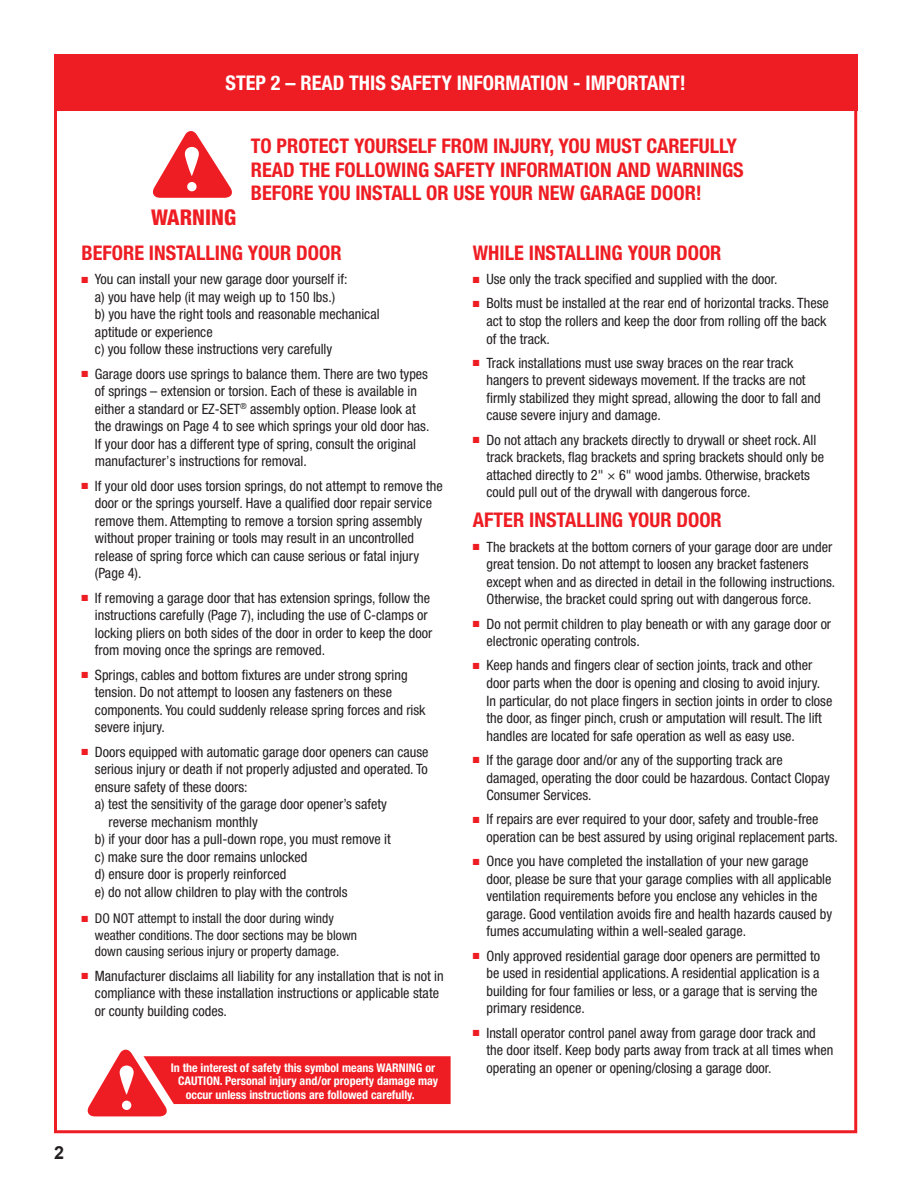
<style>
.page{position:relative;width:918px;height:1188px;background:#fff}
.page>*{position:absolute;margin:0;border:0;box-sizing:border-box;transform-origin:0 0}
.t1{font:93.6px "GDWARNING";color:#ee1d23}
.t2{font:800 condensed 21.75px "Helvetica Neue";color:#ee1d23}
.t3{font:700 condensed 20.25px/23.2px "Helvetica Neue";color:#ee1d23}
.t4{font:700 condensed 20.25px "Helvetica Neue";color:#fff}
.t5{font:700 18px "Arial";color:#231f20}
.t6{font:condensed 14.25px/17.5px "Helvetica Neue";color:#231f20}
.t7{font:condensed 13.5px/16.5px "Helvetica Neue";color:#231f20}
.t8{font:700 condensed 12px/13.5px "Helvetica Neue";color:#fff;text-align:right}
.s1{color:#ee1d23}
.s2{font-weight:300;font-stretch:normal}
</style>
<div class="page">
<svg style="left:144px;top:1056px;width:307px;height:48px;background:#ee292e"></svg>
<div style="left:54px;top:54px;width:803px;height:56px;background:#ee1d23"></div>
<p class="t5" style="left:54px;top:1141px;width:12px">2</p>
<h3 class="t4" style="left:226px;top:71px;width:462px">STEP 2 – READ THIS SAFETY INFORMATION - IMPORTANT!</h3>
<h1 class="t1" style="left:146px;top:111px;width:95px">!</h1>
<h2 class="t2" style="left:151px;top:204px;width:87px">WARNING</h2>
<h3 class="t3" style="left:251px;top:134px;width:495px">TO PROTECT YOURSELF FROM INJURY, YOU MUST CAREFULLY<br>READ THE FOLLOWING SAFETY INFORMATION AND WARNINGS<br>BEFORE YOU INSTALL OR USE YOUR NEW GARAGE DOOR!</h3>
<h3 class="t3" style="left:81px;top:241px;width:262px">BEFORE INSTALLING YOUR DOOR</h3>
<p class="t6" style="left:95px;top:270px;width:286px;text-indent:-14px"><span class="s1">■</span> You can install your new garage door yourself if:<br>a) you have help (it may weigh up to 150 lbs.)<br>b) you have the right tools and reasonable mechanical aptitude or experience<br>c) you follow these instructions very carefully</p>
<p class="t6" style="left:95px;top:365px;width:336px;text-indent:-14px"><span class="s1">■</span> Garage doors use springs to balance them. There are two types of springs – extension or torsion. Each of these is available in either a standard or EZ-SET<sup>®</sup> assembly option. Please look at the drawings on Page 4 to see which springs your old door has.<br>If your door has a different type of spring, consult the original manufacturer<span class="s2">’</span>s instructions for removal.</p>
<p class="t6" style="left:95px;top:477px;width:349px;text-indent:-14px"><span class="s1">■</span> If your old door uses torsion springs, do not attempt to remove the door or the springs yourself. Have a qualified door repair service remove them. Attempting to remove a torsion spring assembly without proper training or tools may result in an uncontrolled release of spring force which can cause serious or fatal injury (Page 4).</p>
<p class="t6" style="left:95px;top:589px;width:339px;text-indent:-14px"><span class="s1">■</span> If removing a garage door that has extension springs, follow the instructions carefully (Page 7), including the use of C-clamps or locking pliers on both sides of the door in order to keep the door from moving once the springs are removed.</p>
<p class="t6" style="left:95px;top:666px;width:332px;text-indent:-14px"><span class="s1">■</span> Springs, cables and bottom fixtures are under strong spring tension. Do not attempt to loosen any fasteners on these components. You could suddenly release spring forces and risk severe injury.</p>
<p class="t6" style="left:81px;top:743px;width:349px"><span class="s1">■</span> Doors equipped with automatic garage door openers can cause</p>
<p class="t6" style="left:95px;top:760px;width:335px">serious injury or death if not properly adjusted and operated. To</p>
<p class="t6" style="left:95px;top:778px;width:154px">ensure safety of these doors:</p>
<p class="t6" style="left:95px;top:795px;width:293px">a) test the sensitivity of the garage door opener’s safety</p>
<p class="t6" style="left:109px;top:813px;width:151px">reverse mechanism monthly</p>
<p class="t6" style="left:95px;top:830px;width:297px">b) if your door has a pull-down rope, you must remove it</p>
<p class="t6" style="left:95px;top:848px;width:214px">c) make sure the door remains unlocked</p>
<p class="t6" style="left:95px;top:866px;width:193px">d) ensure door is properly reinforced</p>
<p class="t6" style="left:95px;top:883px;width:254px">e) do not allow children to play with the controls</p>
<p class="t7" style="left:95px;top:910px;width:264px;text-indent:-14px"><span class="s1">■</span> DO NOT attempt to install the door during windy weather conditions. The door sections may be blown down causing serious injury or property damage.</p>
<p class="t6" style="left:95px;top:967px;width:350px;text-indent:-14px"><span class="s1">■</span> Manufacturer disclaims all liability for any installation that is not in compliance with these installation instructions or applicable state or county building codes.</p>
<h1 class="t1" style="left:81px;top:1029px;width:95px">!</h1>
<p class="t8" style="left:171px;top:1060px;width:269px">In the interest of safety this symbol means WARNING or<br>CAUTION. Personal injury and/or property damage may</p>
<p class="t8" style="left:186px;top:1087px;width:231px">occur unless instructions are followed carefully.</p>
<h3 class="t3" style="left:473px;top:241px;width:250px">WHILE INSTALLING YOUR DOOR</h3>
<p class="t6" style="left:473px;top:270px;width:306px"><span class="s1">■</span> Use only the track specified and supplied with the door.</p>
<p class="t6" style="left:486px;top:294px;width:344px;text-indent:-14px"><span class="s1">■</span> Bolts must be installed at the rear end of horizontal tracks. These act to stop the rollers and keep the door from rolling off the back of the track.</p>
<p class="t6" style="left:486px;top:354px;width:336px;text-indent:-14px"><span class="s1">■</span> Track installations must use sway braces on the rear track hangers to prevent sideways movement. If the tracks are not firmly stabilized they might spread, allowing the door to fall and cause severe injury and damage.</p>
<p class="t6" style="left:486px;top:431px;width:339px;text-indent:-14px"><span class="s1">■</span> Do not attach any brackets directly to drywall or sheet rock. All track brackets, flag brackets and spring brackets should only be attached directly to 2" × 6" wood jambs. Otherwise, brackets could pull out of the drywall with dangerous force.</p>
<h3 class="t3" style="left:473px;top:508px;width:250px">AFTER INSTALLING YOUR DOOR</h3>
<p class="t6" style="left:486px;top:538px;width:350px;text-indent:-14px"><span class="s1">■</span> The brackets at the bottom corners of your garage door are under great tension. Do not attempt to loosen any bracket fasteners except when and as directed in detail in the following instructions.<br>Otherwise, the bracket could spring out with dangerous force.</p>
<p class="t6" style="left:486px;top:615px;width:346px;text-indent:-14px"><span class="s1">■</span> Do not permit children to play beneath or with any garage door or electronic operating controls.</p>
<p class="t6" style="left:486px;top:657px;width:347px;text-indent:-14px"><span class="s1">■</span> Keep hands and fingers clear of section joints, track and other door parts when the door is opening and closing to avoid injury.<br>In particular, do not place fingers in section joints in order to close the door, as finger pinch, crush or amputation will result. The lift handles are located for safe operation as well as easy use.</p>
<p class="t6" style="left:486px;top:751px;width:345px;text-indent:-14px"><span class="s1">■</span> If the garage door and/or any of the supporting track are damaged, operating the door could be hazardous. Contact Clopay<br>Consumer Services.</p>
<p class="t6" style="left:486px;top:810px;width:353px;text-indent:-14px"><span class="s1">■</span> If repairs are ever required to your door, safety and trouble-free operation can be best assured by using original replacement parts.</p>
<p class="t6" style="left:486px;top:852px;width:347px;text-indent:-14px"><span class="s1">■</span> Once you have completed the installation of your new garage door, please be sure that your garage complies with all applicable ventilation requirements before you enclose any vehicles in the garage. Good ventilation avoids fire and health hazards caused by fumes accumulating within a well-sealed garage.</p>
<p class="t6" style="left:486px;top:947px;width:335px;text-indent:-14px"><span class="s1">■</span> Only approved residential garage door openers are permitted to be used in residential applications. A residential application is a building for four families or less, or a garage that is serving the primary residence.</p>
<p class="t6" style="left:486px;top:1024px;width:348px;text-indent:-14px"><span class="s1">■</span> Install operator control panel away from garage door track and the door itself. Keep body parts away from track at all times when operating an opener or opening/closing a garage door.</p>
</div>
